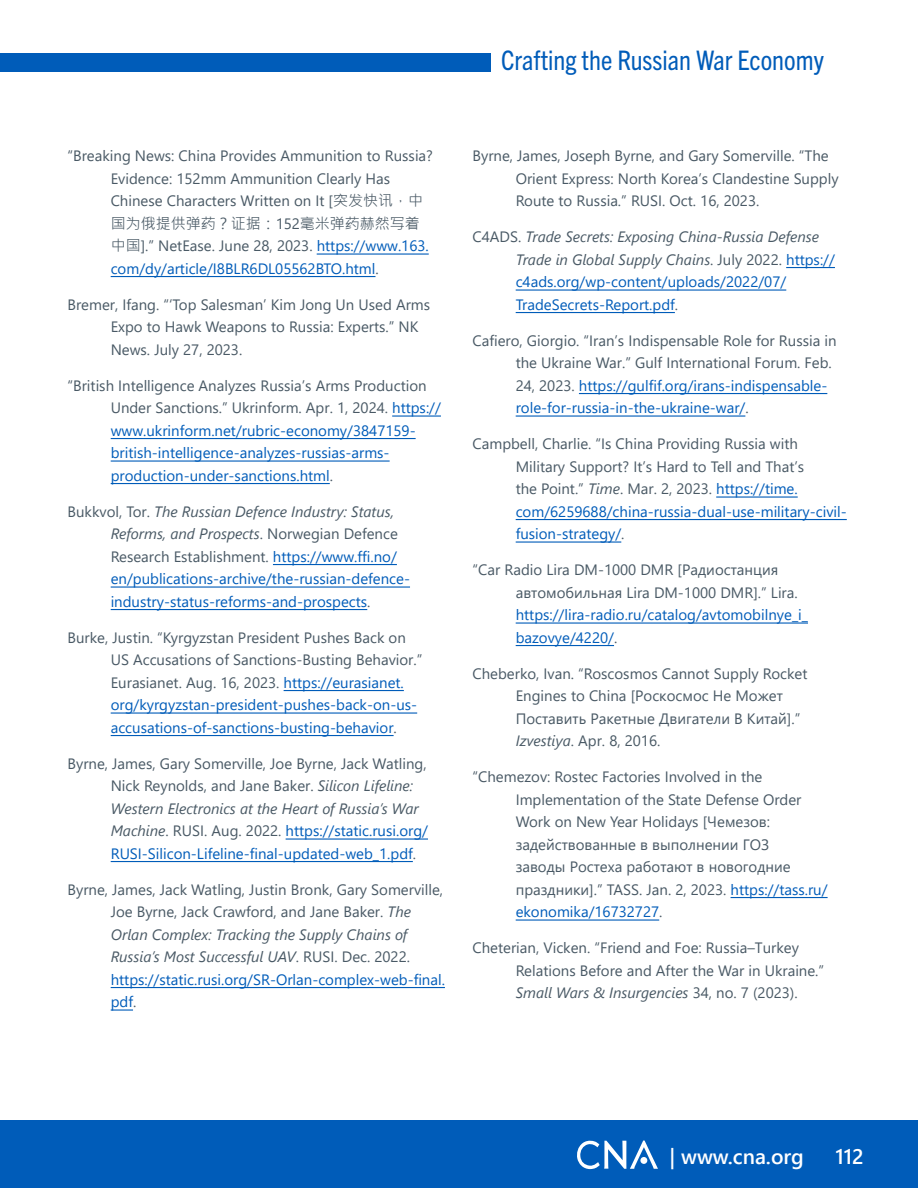
<style>
.page{position:relative;width:918px;height:1188px;background:#fff}
.page>*{position:absolute;margin:0;border:0;box-sizing:border-box;transform-origin:0 0}
.t1{font:condensed 27px "Trade Gothic Next LT Pro";color:#005cb9}
.t2{font:600 21px "Segoe UI";color:#fff}
.t3{font:15px/22.5px "Segoe UI";color:#495965}
.t4{font:15px/22.5px "Segoe UI";color:#005cb9}
.t5{font:15px "Microsoft Jheng Hei";color:#495965}
.s1{font-family:"Microsoft Jheng Hei"}
.s2{font-family:"Segoe UI"}
.s3{font-family:"Microsoft Jheng Hei";color:#495965}
.s4{color:#495965}
.s5{font-style:italic;color:#495965}
.s6{color:#005cb9}
.s7{font-style:italic}
</style>
<div class="page">
<div style="left:0;top:53px;width:490px;height:19px;background:#005cb9"></div>
<div style="left:0;top:1120px;width:918px;height:68px;background:#005cb9"></div>
<svg style="left:577px;top:1141px;width:81px;height:28px"></svg>
<div style="left:640px;top:1157px;width:7px;height:7px;background:#fff;border-radius:50%"></div>
<hr style="left:317px;top:253px;width:112px;height:2px;background:#005cb9">
<hr style="left:111px;top:276px;width:265px;height:1px;background:#005cb9">
<hr style="left:392px;top:415px;width:49px;height:2px;background:#005cb9">
<hr style="left:111px;top:438px;width:305px;height:1px;background:#005cb9">
<hr style="left:111px;top:460px;width:279px;height:2px;background:#005cb9">
<hr style="left:111px;top:483px;width:219px;height:1px;background:#005cb9">
<hr style="left:273px;top:564px;width:124px;height:1px;background:#005cb9">
<hr style="left:111px;top:586px;width:299px;height:2px;background:#005cb9">
<hr style="left:111px;top:609px;width:256px;height:1px;background:#005cb9">
<hr style="left:284px;top:690px;width:120px;height:1px;background:#005cb9">
<hr style="left:111px;top:712px;width:306px;height:2px;background:#005cb9">
<hr style="left:111px;top:735px;width:283px;height:1px;background:#005cb9">
<hr style="left:286px;top:838px;width:142px;height:2px;background:#005cb9">
<hr style="left:111px;top:861px;width:302px;height:1px;background:#005cb9">
<hr style="left:111px;top:987px;width:334px;height:1px;background:#005cb9">
<hr style="left:111px;top:1009px;width:22px;height:2px;background:#005cb9">
<hr style="left:786px;top:267px;width:49px;height:1px;background:#005cb9">
<hr style="left:516px;top:289px;width:270px;height:2px;background:#005cb9">
<hr style="left:516px;top:312px;width:159px;height:1px;background:#005cb9">
<hr style="left:579px;top:393px;width:248px;height:1px;background:#005cb9">
<hr style="left:516px;top:415px;width:229px;height:2px;background:#005cb9">
<hr style="left:716px;top:496px;width:82px;height:2px;background:#005cb9">
<hr style="left:516px;top:519px;width:331px;height:1px;background:#005cb9">
<hr style="left:516px;top:541px;width:105px;height:2px;background:#005cb9">
<hr style="left:516px;top:622px;width:292px;height:2px;background:#005cb9">
<hr style="left:516px;top:645px;width:98px;height:1px;background:#005cb9">
<hr style="left:731px;top:897px;width:97px;height:1px;background:#005cb9">
<hr style="left:516px;top:919px;width:143px;height:2px;background:#005cb9">
<h1 class="t1" style="left:501px;top:42px;width:324px">Crafting the Russian War Economy</h1>
<p class="t3" style="left:111px;top:143px;width:324px;text-indent:-43px">“Breaking News: China Provides Ammunition to Russia?<br>Evidence: 152mm Ammunition Clearly Has<br>Chinese Characters Written on It [<span class="s1">突发快讯，中</span></p>
<p class="t5" style="left:111px;top:214px;width:311px">国为俄提供弹药？证据：<span class="s2">152</span>毫米弹药赫然写着</p>
<p class="t4" style="left:111px;top:233px;width:320px"><span class="s3">中国</span><span class="s4">].” NetEase. June 28, 2023.</span> https://www.163. com/dy/article/I8BLR6DL05562BTO.html<span class="s4">.</span></p>
<p class="t3" style="left:111px;top:292px;width:321px;text-indent:-43px">Bremer, Ifang. “‘Top Salesman’ Kim Jong Un Used Arms<br>Expo to Hawk Weapons to Russia: Experts.” NK<br>News. July 27, 2023.</p>
<p class="t4" style="left:111px;top:373px;width:332px;text-indent:-43px"><span class="s4">“British Intelligence Analyzes Russia’s Arms Production Under Sanctions.” Ukrinform. Apr. 1, 2024.</span> https:// www.ukrinform.net/rubric-economy/3847159- british-intelligence-analyzes-russias-arms&shy;production-under-sanctions.html<span class="s4">.</span></p>
<p class="t4" style="left:111px;top:499px;width:301px;text-indent:-43px"><span class="s4">Bukkvol, Tor.</span> <span class="s5">The Russian Defence Industry: Status, Reforms, and Prospects</span><span class="s4">. Norwegian Defence Research Establishment.</span> https://www.ffi.no/ en/publications-archive/the-russian-defence&shy;industry-status-reforms-and-prospects<span class="s4">.</span></p>
<p class="t3" style="left:111px;top:625px;width:313px;text-indent:-43px">Burke, Justin. “Kyrgyzstan President Pushes Back on US Accusations of Sanctions-Busting Behavior.” Eurasianet. Aug. 16, 2023. <span class="s6">https://eurasianet. org/kyrgyzstan-president-pushes-back-on-us&shy;accusations-of-sanctions-busting-behavior</span>.</p>
<p class="t3" style="left:111px;top:751px;width:319px;text-indent:-43px">Byrne, James, Gary Somerville, Joe Byrne, Jack Watling, Nick Reynolds, and Jane Baker. <span class="s7">Silicon Lifeline:<br>Western Electronics at the Heart of Russia’s War Machine</span>. RUSI. Aug. 2022. <span class="s6">https://static.rusi.org/ RUSI-Silicon-Lifeline-final-updated-web_1.pdf</span>.</p>
<p class="t3" style="left:111px;top:877px;width:336px;text-indent:-43px">Byrne, James, Jack Watling, Justin Bronk, Gary Somerville, Joe Byrne, Jack Crawford, and Jane Baker. <span class="s7">The Orlan Complex: Tracking the Supply Chains of Russia’s Most Successful UAV</span>. RUSI. Dec. 2022. <span class="s6">https://static.rusi.org/SR-Orlan-complex-web-final. pdf</span>.</p>
<p class="t3" style="left:516px;top:143px;width:324px;text-indent:-43px">Byrne, James, Joseph Byrne, and Gary Somerville. “The<br>Orient Express: North Korea’s Clandestine Supply<br>Route to Russia.” RUSI. Oct. 16, 2023.</p>
<p class="t4" style="left:516px;top:224px;width:321px;text-indent:-43px"><span class="s4">C4ADS.</span> <span class="s5">Trade Secrets: Exposing China-Russia Defense Trade in Global Supply Chains</span><span class="s4">. July 2022.</span> https:// c4ads.org/wp-content/uploads/2022/07/ TradeSecrets-Report.pdf<span class="s4">.</span></p>
<p class="t3" style="left:516px;top:328px;width:322px;text-indent:-43px">Cafiero, Giorgio. “Iran’s Indispensable Role for Russia in the Ukraine War.” Gulf International Forum. Feb.<br>24, 2023. <span class="s6">https://gulfif.org/irans-indispensable&shy;role-for-russia-in-the-ukraine-war/</span>.</p>
<p class="t3" style="left:516px;top:431px;width:333px;text-indent:-43px">Campbell, Charlie. “Is China Providing Russia with Military Support? It’s Hard to Tell and That’s<br>the Point.” <span class="s7">Time</span>. Mar. 2, 2023. <span class="s6">https://time. com/6259688/china-russia-dual-use-military-civil&shy;fusion-strategy/</span>.</p>
<p class="t3" style="left:516px;top:557px;width:284px;text-indent:-43px">“Car Radio Lira DM-1000 DMR [Радиостанция автомобильная Lira DM-1000 DMR].” Lira.</p>
<p class="t4" style="left:516px;top:602px;width:294px">https://lira-radio.ru/catalog/avtomobilnye_i_ bazovye/4220/<span class="s4">.</span></p>
<p class="t3" style="left:516px;top:661px;width:293px;text-indent:-43px">Cheberko, Ivan. “Roscosmos Cannot Supply Rocket Engines to China [Роскосмос Не Может Поставить Ракетные Двигатели В Китай].” <span class="s7">Izvestiya</span>. Apr. 8, 2016.</p>
<p class="t3" style="left:516px;top:764px;width:313px;text-indent:-43px">“Chemezov: Rostec Factories Involved in the Implementation of the State Defense Order Work on New Year Holidays [Чемезов: задействованные в выполнении ГОЗ<br>заводы Ростеха работают в новогодние праздники].” TASS. Jan. 2, 2023. <span class="s6">https://tass.ru/ ekonomika/16732727</span>.</p>
<p class="t3" style="left:516px;top:935px;width:310px;text-indent:-43px">Cheterian, Vicken. “Friend and Foe: Russia–Turkey<br>Relations Before and After the War in Ukraine.”<br><span class="s7">Small Wars &amp; Insurgencies</span> 34, no. 7 (2023).</p>
<h2 class="t2" style="left:670px;top:1137px;width:136px">| www.cna.org</h2>
<h2 class="t2" style="left:835px;top:1137px;width:30px">112</h2>
</div>
